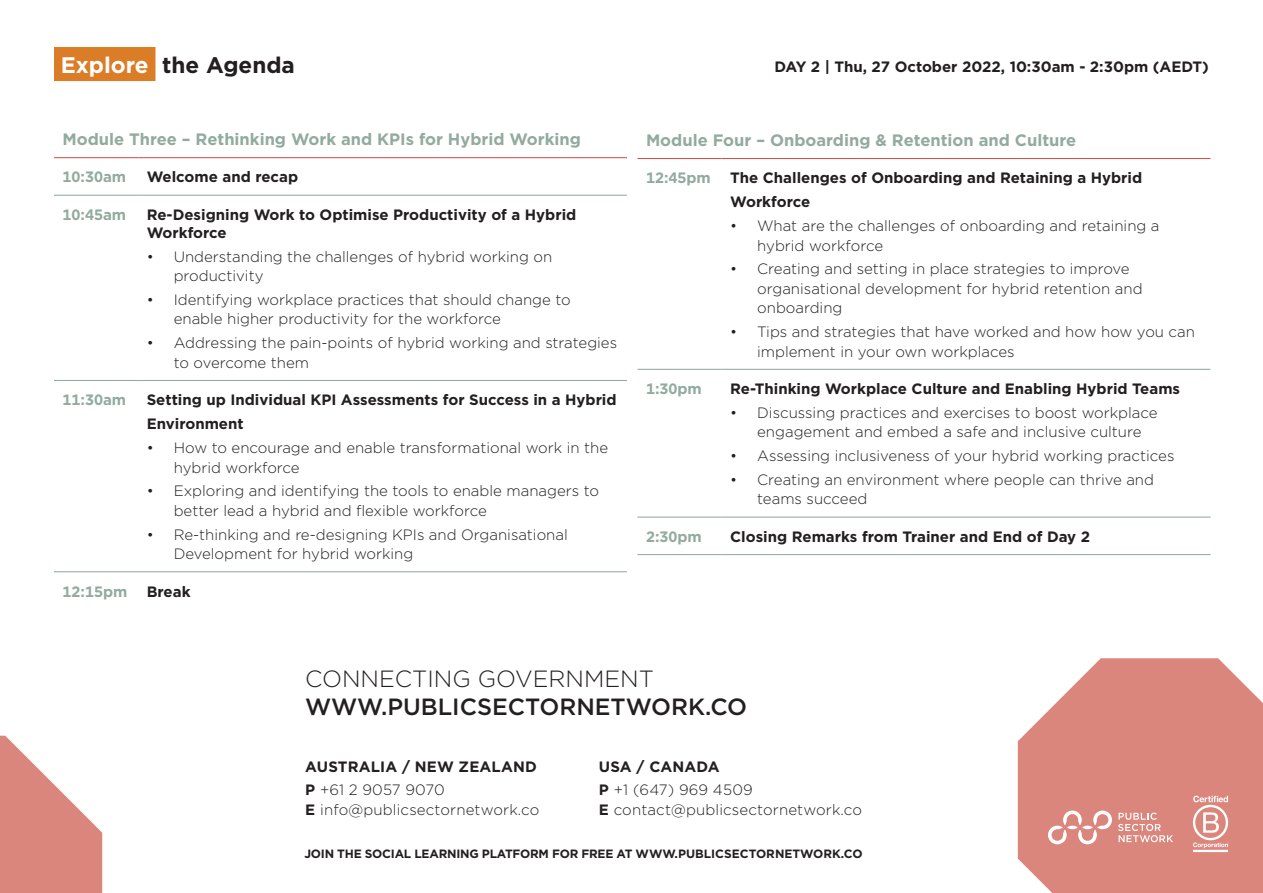
<style>
.page{position:relative;width:1263px;height:893px;background:#fff}
.page>*{position:absolute;margin:0;border:0;box-sizing:border-box;transform-origin:0 0}
.t1{font:500 23.4px "Gotham";color:#231f20}
.t2{font:300 23.4px "Gotham";color:#231f20}
.Headers{font:700 22.5px "Gotham";color:#231f20}
.Agenda-titles{font:700 16.5px "Gotham";color:#92ab9e}
.Body_Text{font:300 15px/19.5px "Gotham";color:#231f20}
.Agenda-details{font:700 15px/24px "Gotham";color:#231f20}
.Agenda-titles-2{font:700 15px/18px "Gotham";color:#231f20}
.t3{font:700 15px "Gotham";color:#92ab9e}
.Body_Text-2{font:700 15px "Gotham";letter-spacing:.01em;color:#231f20}
.t4{font:700 12px "Gotham";letter-spacing:-.02em;color:#231f20}
.s1{color:#fff}
.s2{font-weight:700}
</style>
<div class="page">
<hr style="left:637px;top:369px;width:85px;height:1px;background:#92ab9e">
<hr style="left:722px;top:369px;width:488px;height:1px;background:#92ab9e">
<hr style="left:637px;top:517px;width:85px;height:1px;background:#92ab9e">
<hr style="left:722px;top:517px;width:488px;height:1px;background:#92ab9e">
<hr style="left:637px;top:554px;width:85px;height:1px;background:#92ab9e">
<hr style="left:722px;top:554px;width:488px;height:1px;background:#92ab9e">
<hr style="left:637px;top:158px;width:85px;height:1px;background:#cc5547">
<hr style="left:722px;top:158px;width:488px;height:1px;background:#cc5547">
<hr style="left:54px;top:195px;width:84px;height:1px;background:#92ab9e">
<hr style="left:138px;top:195px;width:489px;height:1px;background:#92ab9e">
<hr style="left:54px;top:380px;width:84px;height:1px;background:#92ab9e">
<hr style="left:138px;top:380px;width:489px;height:1px;background:#92ab9e">
<hr style="left:54px;top:571px;width:84px;height:1px;background:#92ab9e">
<hr style="left:138px;top:571px;width:489px;height:1px;background:#92ab9e">
<hr style="left:54px;top:157px;width:84px;height:1px;background:#cc5547">
<hr style="left:138px;top:157px;width:489px;height:1px;background:#cc5547">
<div style="left:54px;top:47px;width:101px;height:34px;background:#db7c26"></div>
<svg style="left:1018px;top:658px;width:245px;height:235px;background:#dd9289"></svg>
<svg style="left:1048px;top:810px;width:64px;height:34px"></svg>
<svg style="left:1118px;top:813px;width:55px;height:29px;background:#e2a19a"></svg>
<img style="left:1187px;top:787px;width:47px;height:74px">
<svg style="left:0;top:736px;width:102px;height:157px"></svg>
<p class="Headers" style="left:61px;top:50px;width:236px"><span class="s1">Explore</span> the Agenda</p>
<p class="Agenda-titles" style="left:63px;top:128px;width:520px">Module Three – Rethinking Work and KPIs for Hybrid Working</p>
<p class="t3" style="left:63px;top:167px;width:65px">10:30am</p>
<p class="Agenda-details" style="left:147px;top:165px;width:153px">Welcome and recap</p>
<p class="t3" style="left:63px;top:205px;width:65px">10:45am</p>
<p class="Agenda-titles-2" style="left:147px;top:206px;width:431px">Re-Designing Work to Optimise Productivity of a Hybrid<br>Workforce</p>
<p class="Body_Text" style="left:174px;top:246px;width:380px;text-indent:-27px">• Understanding the challenges of hybrid working on productivity</p>
<p class="Body_Text" style="left:174px;top:289px;width:399px;text-indent:-27px">• Identifying workplace practices that should change to enable higher productivity for the workforce</p>
<p class="Body_Text" style="left:174px;top:333px;width:445px;text-indent:-27px">• Addressing the pain-points of hybrid working and strategies to overcome them</p>
<p class="t3" style="left:63px;top:390px;width:65px">11:30am</p>
<p class="Agenda-details" style="left:147px;top:388px;width:471px">Setting up Individual KPI Assessments for Success in a Hybrid<br>Environment</p>
<p class="Body_Text" style="left:174px;top:438px;width:436px;text-indent:-27px">• How to encourage and enable transformational work in the hybrid workforce</p>
<p class="Body_Text" style="left:174px;top:481px;width:427px;text-indent:-27px">• Exploring and identifying the tools to enable managers to better lead a hybrid and flexible workforce</p>
<p class="Body_Text" style="left:174px;top:524px;width:396px;text-indent:-27px">• Re-thinking and re-designing KPIs and Organisational<br>Development for hybrid working</p>
<p class="t3" style="left:63px;top:581px;width:66px">12:15pm</p>
<p class="Agenda-titles-2" style="left:147px;top:582px;width:45px">Break</p>
<p class="Agenda-titles-2" style="left:774px;top:58px;width:436px">DAY 2 | Thu, 27 October 2022, 10:30am - 2:30pm (AEDT)</p>
<p class="Agenda-titles" style="left:646px;top:129px;width:432px">Module Four – Onboarding &amp; Retention and Culture</p>
<p class="t3" style="left:646px;top:168px;width:66px">12:45pm</p>
<p class="Agenda-details" style="left:730px;top:166px;width:413px">The Challenges of Onboarding and Retaining a Hybrid<br>Workforce</p>
<p class="Body_Text" style="left:757px;top:216px;width:404px;text-indent:-27px">• What are the challenges of onboarding and retaining a hybrid workforce</p>
<p class="Body_Text" style="left:757px;top:259px;width:387px;text-indent:-27px">• Creating and setting in place strategies to improve organisational development for hybrid retention and onboarding</p>
<p class="Body_Text" style="left:757px;top:322px;width:439px;text-indent:-27px">• Tips and strategies that have worked and how how you can implement in your own workplaces</p>
<p class="t3" style="left:646px;top:379px;width:57px">1:30pm</p>
<p class="Agenda-details" style="left:730px;top:377px;width:451px">Re-Thinking Workplace Culture and Enabling Hybrid Teams</p>
<p class="Body_Text" style="left:757px;top:402px;width:402px;text-indent:-27px">• Discussing practices and exercises to boost workplace engagement and embed a safe and inclusive culture</p>
<p class="Body_Text" style="left:730px;top:446px;width:446px">• Assessing inclusiveness of your hybrid working practices</p>
<p class="Body_Text" style="left:757px;top:469px;width:398px;text-indent:-27px">• Creating an environment where people can thrive and teams succeed</p>
<p class="t3" style="left:646px;top:527px;width:57px">2:30pm</p>
<p class="Agenda-titles-2" style="left:730px;top:527px;width:361px">Closing Remarks from Trainer and End of Day 2</p>
<p class="t2" style="left:305px;top:664px;width:350px">CONNECTING GOVERNMENT</p>
<p class="t1" style="left:305px;top:691px;width:443px">WWW.PUBLICSECTORNETWORK.CO</p>
<p class="Body_Text-2" style="left:305px;top:756px;width:233px">AUSTRALIA / NEW ZEALAND</p>
<p class="Body_Text" style="left:305px;top:780px;width:236px"><span class="s2">P</span> +61 2 9057 9070<br><span class="s2">E</span> info@publicsectornetwork.co</p>
<p class="Body_Text-2" style="left:599px;top:756px;width:122px">USA / CANADA</p>
<p class="Body_Text" style="left:599px;top:780px;width:264px"><span class="s2">P</span> +1 (647) 969 4509<br><span class="s2">E</span> contact@publicsectornetwork.co</p>
<p class="t4" style="left:304px;top:846px;width:560px">JOIN THE SOCIAL LEARNING PLATFORM FOR FREE AT WWW.PUBLICSECTORNETWORK.CO</p>
</div>
